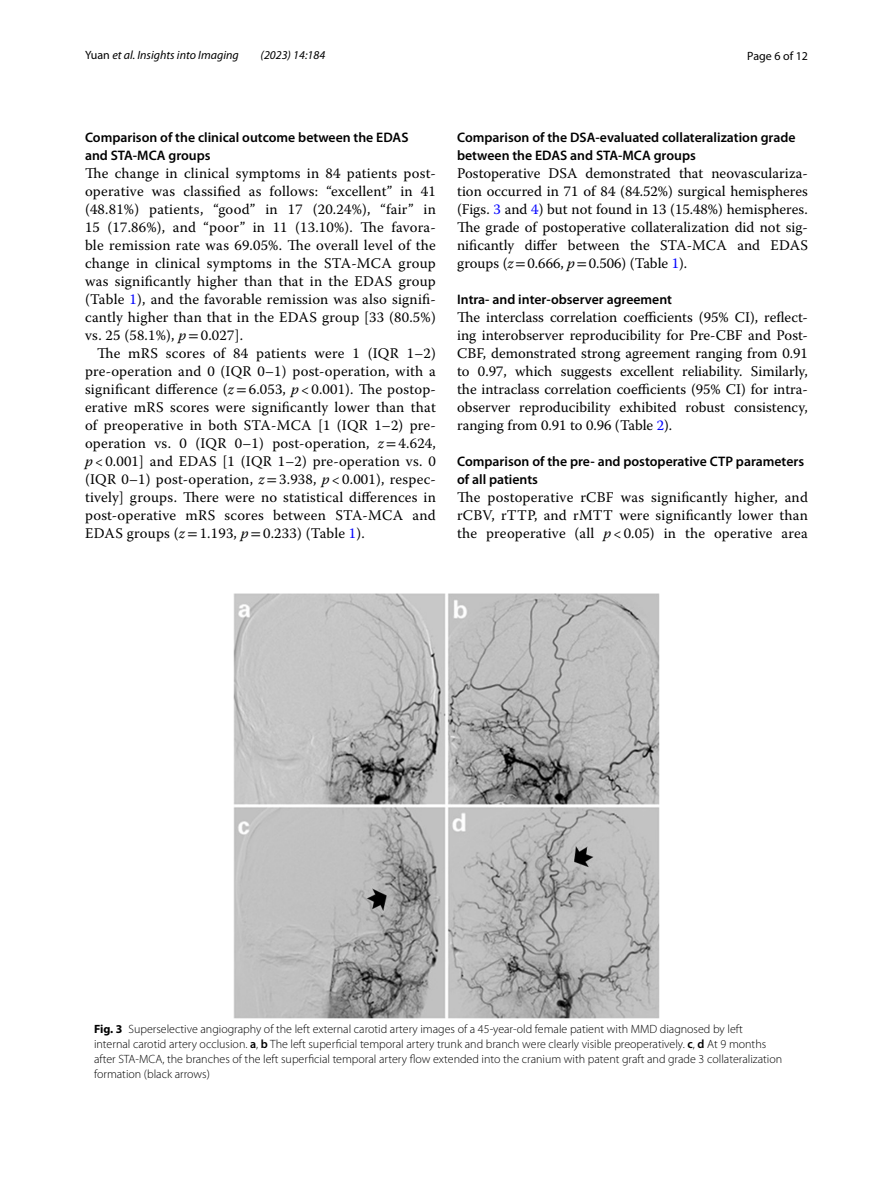
<style>
.page{position:relative;width:893px;height:1187px;background:#fff}
.page>*{position:absolute;margin:0;border:0;box-sizing:border-box;transform-origin:0 0}
.t1{font:14.7px/18px "Warnock Pro";letter-spacing:.01em;color:#000;text-align:justify}
.t2{font:600 13.8px/18px "Myriad Pro";color:#000}
.t3{font:300 12px/15px "Myriad Pro";color:#000}
.t4{font:italic 12px "Myriad Pro";color:#000}
.t5{font:12px "Myriad Pro";color:#000}
.s1{font-style:normal}
.s2{color:#00f}
.s3{font-family:"Warnock Pro It 2"}
.s4{font-family:"STIX"}
.s5{font-weight:700}
.s6{font-weight:600}
</style>
<div class="page">
<img style="left:234px;top:593px;width:425px;height:425px">
<p class="t4" style="left:85px;top:48px;width:155px"><span class="s1">Yuan</span> et al. Insights into Imaging</p>
<p class="t4" style="left:261px;top:48px;width:66px">(2023) 14:184</p>
<p class="t5" style="left:747px;top:48px;width:62px">Page 6 of 12</p>
<p class="t2" style="left:85px;top:128px;width:325px">Comparison of the clinical outcome between the EDAS and STA‑MCA groups</p>
<p class="t1" style="left:85px;top:164px;width:352px">The change in clinical symptoms in 84 patients post&shy;operative was classified as follows: “excellent” in 41 (48.81%) patients, “good” in 17 (20.24%), “fair” in 15 (17.86%), and “poor” in 11 (13.10%). The favora&shy;ble remission rate was 69.05%. The overall level of the change in clinical symptoms in the STA-MCA group was significantly higher than that in the EDAS group (Table <span class="s2">1</span>), and the favorable remission was also signifi&shy;cantly higher than that in the EDAS group [33 (80.5%) vs. 25 (58.1%), <span class="s3">p</span><span class="s4">=</span>0.027].</p>
<p class="t1" style="left:85px;top:344px;width:352px;text-indent:12px">The mRS scores of 84 patients were 1 (IQR 1–2) pre-operation and 0 (IQR 0–1) post-operation, with a significant difference (<span class="s3">z</span><span class="s4">=</span>6.053, <span class="s3">p</span> &lt; 0.001). The postop&shy;erative mRS scores were significantly lower than that of preoperative in both STA-MCA [1 (IQR 1–2) pre&shy;operation vs. 0 (IQR 0–1) post-operation, <span class="s3">z</span><span class="s4">=</span>4.624, <span class="s3">p</span> &lt; 0.001] and EDAS [1 (IQR 1–2) pre-operation vs. 0 (IQR 0–1) post-operation, <span class="s3">z</span><span class="s4">=</span>3.938, <span class="s3">p</span> &lt; 0.001), respec&shy;tively] groups. There were no statistical differences in post-operative mRS scores between STA-MCA and EDAS groups (<span class="s3">z</span><span class="s4">=</span>1.193, <span class="s3">p</span><span class="s4">=</span>0.233) (Table <span class="s2">1</span>).</p>
<p class="t2" style="left:457px;top:128px;width:340px">Comparison of the DSA‑evaluated collateralization grade between the EDAS and STA‑MCA groups</p>
<p class="t1" style="left:457px;top:164px;width:352px">Postoperative DSA demonstrated that neovasculariza&shy;tion occurred in 71 of 84 (84.52%) surgical hemispheres (Figs. <span class="s2">3</span> and <span class="s2">4</span>) but not found in 13 (15.48%) hemispheres.<br>The grade of postoperative collateralization did not sig&shy;nificantly differ between the STA-MCA and EDAS groups (<span class="s3">z</span><span class="s4">=</span>0.666, <span class="s3">p</span><span class="s4">=</span>0.506) (Table <span class="s2">1</span>).</p>
<p class="t2" style="left:457px;top:290px;width:216px">Intra‑ and inter‑observer agreement</p>
<p class="t1" style="left:457px;top:308px;width:352px">The interclass correlation coefficients (95% CI), reflect&shy;ing interobserver reproducibility for Pre-CBF and Post-CBF, demonstrated strong agreement ranging from 0.91 to 0.97, which suggests excellent reliability. Similarly, the intraclass correlation coefficients (95% CI) for intra&shy;observer reproducibility exhibited robust consistency, ranging from 0.91 to 0.96 (Table <span class="s2">2</span>).</p>
<p class="t2" style="left:457px;top:452px;width:349px">Comparison of the pre‑ and postoperative CTP parameters of all patients</p>
<p class="t1" style="left:457px;top:488px;width:352px">The postoperative rCBF was significantly higher, and rCBV, rTTP, and rMTT were significantly lower than the preoperative (all <span class="s3">p</span> &lt; 0.05) in the operative area</p>
<p class="t3" style="left:94px;top:1021px;width:690px"><span class="s5">Fig. 3</span> Superselective angiography of the left external carotid artery images of a 45-year-old female patient with MMD diagnosed by left internal carotid artery occlusion. <span class="s6">a</span>, <span class="s6">b</span> The left superficial temporal artery trunk and branch were clearly visible preoperatively. <span class="s6">c</span>, <span class="s6">d</span> At 9 months after STA-MCA, the branches of the left superficial temporal artery flow extended into the cranium with patent graft and grade 3 collateralization formation (black arrows)</p>
</div>
